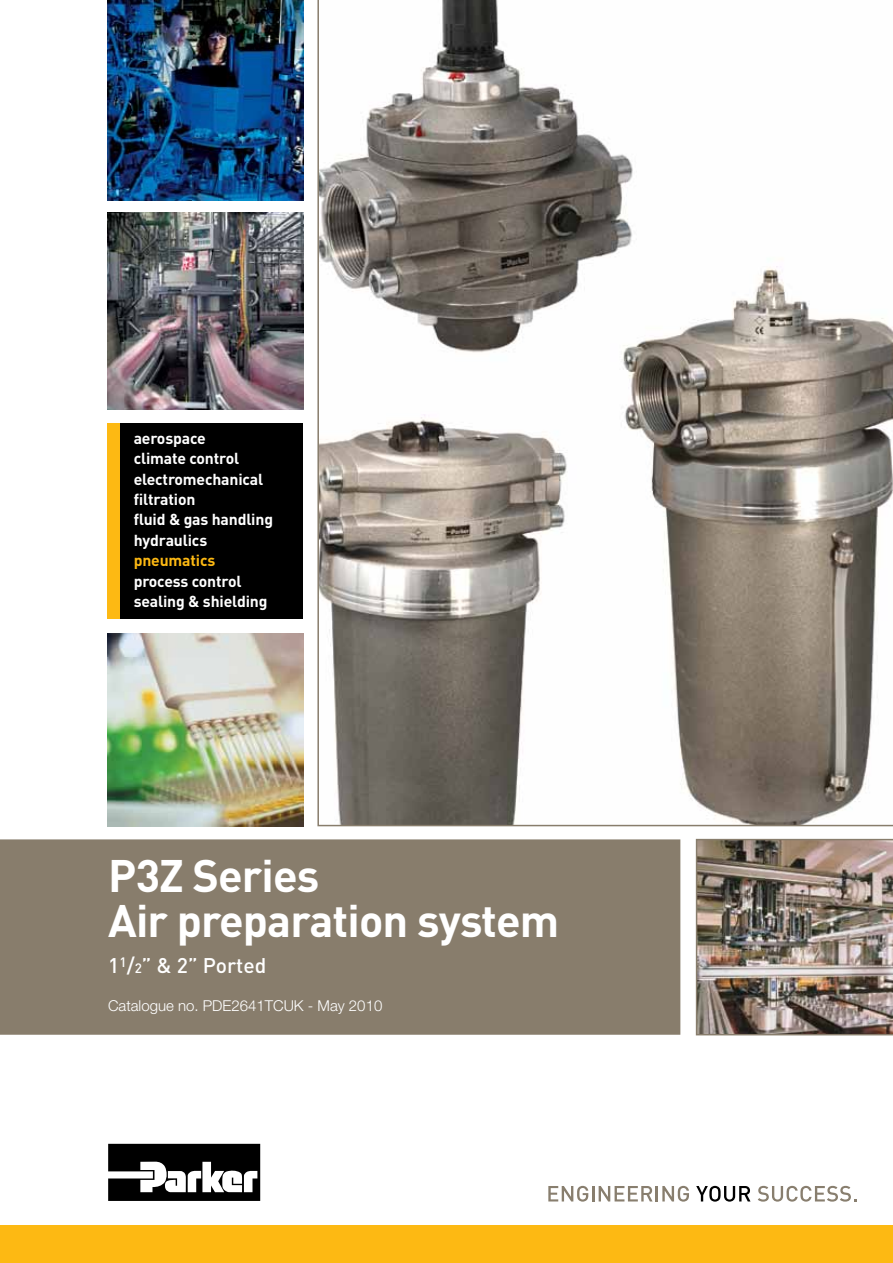
<style>
.page{position:relative;width:893px;height:1263px;background:#fff}
.page>*{position:absolute;margin:0;border:0;box-sizing:border-box;transform-origin:0 0}
.t1{font:700 45px/45px "DINOT";letter-spacing:-.02em;color:#fff}
.t2{font:500 21px "DIN";color:#fff}
.t3{font:700 15.75px/20.4px "DIN";letter-spacing:-.01em;color:#fff}
.t4{font:700 15.75px "DIN";letter-spacing:-.01em;color:#fdb913}
.t5{font:300 15px "Helvetica Neue LT Std";color:#fff}
.s1{font-size:13.5px}
</style>
<div class="page">
<svg style="left:317px;top:0;width:576px;height:826px"></svg>
<img style="left:696px;top:839px;width:197px;height:196px">
<img style="left:108px;top:633px;width:195px;height:193px">
<img style="left:108px;top:213px;width:195px;height:197px">
<img style="left:108px;top:0;width:195px;height:200px">
<div style="left:0;top:1225px;width:893px;height:38px;background:#fdb913"></div>
<div style="left:0;top:839px;width:680px;height:196px;background:#887d6c"></div>
<svg style="left:108px;top:1144px;width:152px;height:57px"></svg>
<svg style="left:548px;top:1186px;width:141px;height:15px"></svg>
<svg style="left:696px;top:1186px;width:54px;height:15px"></svg>
<svg style="left:758px;top:1186px;width:99px;height:15px"></svg>
<div style="left:108px;top:424px;width:17px;height:195px;background:#fdb913"></div>
<div style="left:120px;top:424px;width:183px;height:195px;background:#000"></div>
<p class="t3" style="left:134px;top:427px;width:141px">aerospace<br>climate control electromechanical filtration<br>fluid &amp; gas handling hydraulics</p>
<p class="t4" style="left:134px;top:550px;width:83px">pneumatics</p>
<p class="t3" style="left:134px;top:570px;width:135px">process control sealing &amp; shielding</p>
<h1 class="t1" style="left:108px;top:851px;width:452px">P3Z Series<br>Air preparation system</h1>
<h2 class="t2" style="left:108px;top:951px;width:160px">1<sup>1</sup>/<span class="s1">2</span>” &amp; 2” Ported</h2>
<p class="t5" style="left:108px;top:997px;width:276px">Catalogue no. PDE2641TCUK - May 2010</p>
</div>
